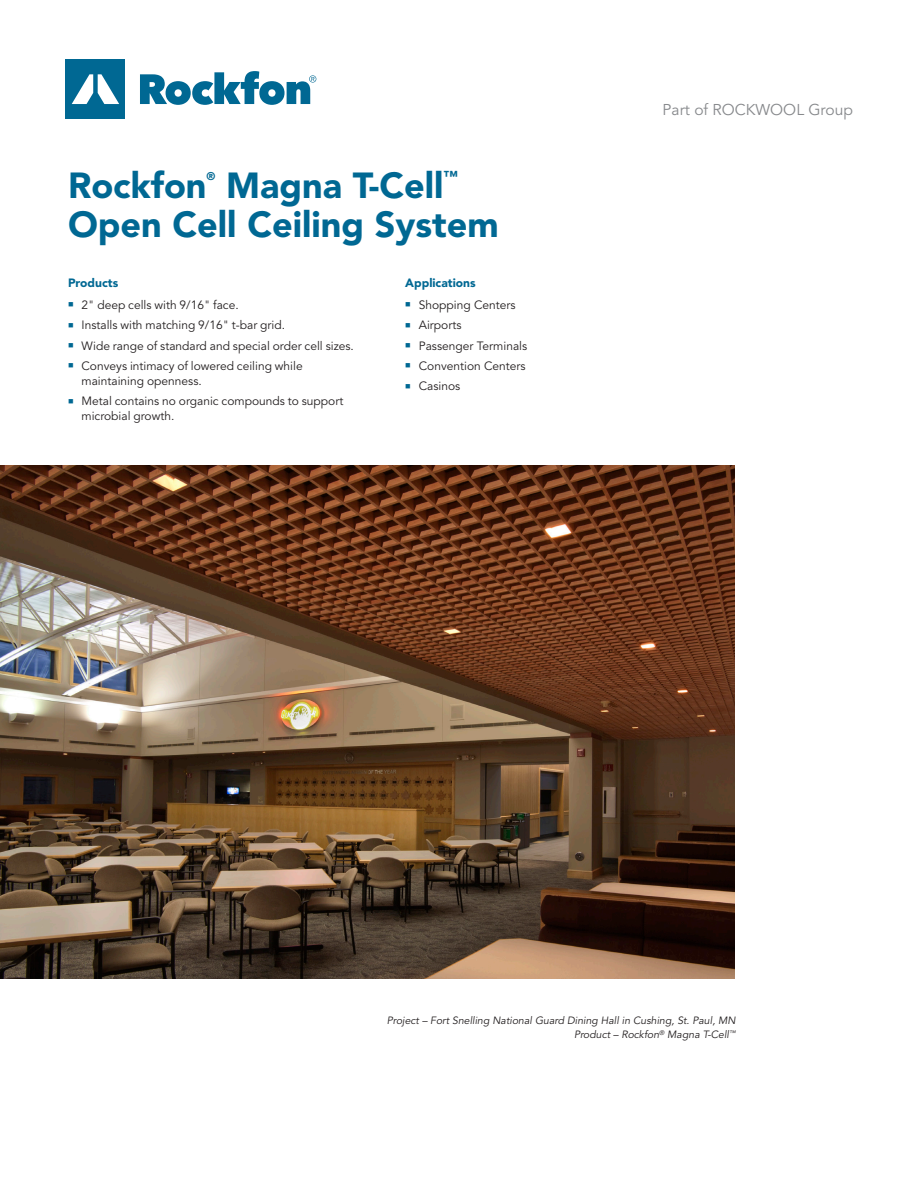
<style>
.page{position:relative;width:918px;height:1188px;background:#fff}
.page>*{position:absolute;margin:0;border:0;box-sizing:border-box;transform-origin:0 0}
.Cover_Headline{font:900 36px "Avenir LT Std";color:#006893}
.t1{font:15.6px "Avenir LT Std";color:#87898c}
.Cover_Headline-2{font:900 14.25px "Avenir LT Std";color:#006893}
.Cover_bullets{font:12px/15px "Avenir LT Std";color:#231f20}
.New_Brand_Subheading{font:12px "Avenir LT Std";color:#231f20}
.New_Brand_Subheading-2{font:900 12px "Avenir LT Std";color:#006893}
.Cover_Headline-3{font:900 11.1px "Avenir LT Std";color:#006893}
.New_Brand_Notes{font:italic 10.5px "Avenir LT Std";color:#231f20}
.s1{color:#006893}
</style>
<div class="page">
<div style="left:66px;top:60px;width:59px;height:59px;background:#006893"></div>
<svg style="left:72px;top:74px;width:47px;height:30px"></svg>
<svg style="left:140px;top:71px;width:176px;height:34px"></svg>
<img style="left:0;top:465px;width:735px;height:513px">
<p class="Cover_Headline" style="left:68px;top:164px;width:140px">Rockfon</p>
<p class="Cover_Headline-3" style="left:207px;top:170px;width:10px">®</p>
<p class="Cover_Headline" style="left:226px;top:164px;width:219px">Magna T-Cell</p>
<p class="Cover_Headline-2" style="left:444px;top:167px;width:16px">™</p>
<p class="Cover_Headline" style="left:68px;top:203px;width:432px">Open Cell Ceiling System</p>
<p class="New_Brand_Subheading-2" style="left:68px;top:276px;width:52px">Products</p>
<p class="Cover_bullets" style="left:68px;top:297px;width:172px"><span class="s1">■</span> 2" deep cells with 9/16" face.</p>
<p class="Cover_bullets" style="left:68px;top:318px;width:219px"><span class="s1">■</span> Installs with matching 9/16" t-bar grid.</p>
<p class="Cover_bullets" style="left:68px;top:338px;width:287px"><span class="s1">■</span> Wide range of standard and special order cell sizes.</p>
<p class="Cover_bullets" style="left:82px;top:359px;width:223px;text-indent:-14px"><span class="s1">■</span> Conveys intimacy of lowered ceiling while maintaining openness.</p>
<p class="Cover_bullets" style="left:82px;top:394px;width:263px;text-indent:-14px"><span class="s1">■</span> Metal contains no organic compounds to support microbial growth.</p>
<p class="New_Brand_Subheading-2" style="left:405px;top:276px;width:72px">Applications</p>
<p class="New_Brand_Subheading" style="left:405px;top:298px;width:112px"><span class="s1">■</span> Shopping Centers</p>
<p class="New_Brand_Subheading" style="left:405px;top:318px;width:58px"><span class="s1">■</span> Airports</p>
<p class="New_Brand_Subheading" style="left:405px;top:339px;width:123px"><span class="s1">■</span> Passenger Terminals</p>
<p class="New_Brand_Subheading" style="left:405px;top:359px;width:122px"><span class="s1">■</span> Convention Centers</p>
<p class="New_Brand_Subheading" style="left:405px;top:379px;width:57px"><span class="s1">■</span> Casinos</p>
<h2 class="t1" style="left:663px;top:100px;width:192px">Part of ROCKWOOL Group</h2>
<p class="New_Brand_Notes" style="left:387px;top:1015px;width:351px">Project – Fort Snelling National Guard Dining Hall in Cushing, St. Paul, MN</p>
<p class="New_Brand_Notes" style="left:574px;top:1028px;width:163px">Product – Rockfon<sup>®</sup> Magna T-Cell<sup>™</sup></p>
</div>
